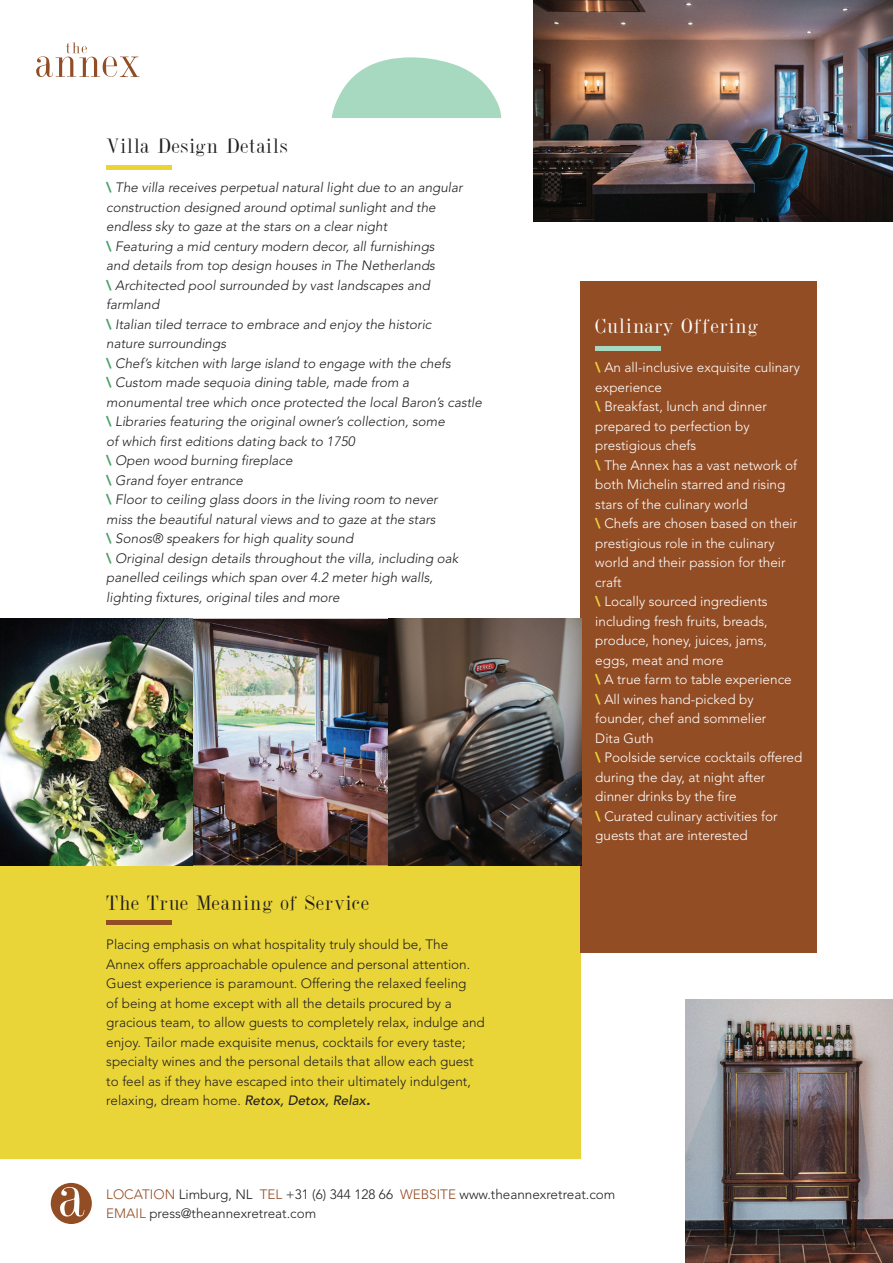
<style>
.page{position:relative;width:893px;height:1263px;background:#fff}
.page>*{position:absolute;margin:0;border:0;box-sizing:border-box;transform-origin:0 0}
.t1{font:22.5px "Dubiel Plain";letter-spacing:.05em;color:#231f20}
.t2{font:22.5px "Dubiel Plain";letter-spacing:.05em;color:#fff}
.t3{font:italic 300 13.5px/19.5px "Avenir";color:#231f20}
.t4{font:300 13.5px/19.5px "Avenir";color:#fff}
.t5{font:300 13.5px/19.5px "Avenir";color:#231f20}
.s1{font-weight:900;font-style:normal;color:#469e65}
.s2{font-weight:500;font-style:italic}
.s3{font-weight:500;font-style:italic;font-size:18px}
.s4{font-weight:900;color:#ead538}
.s5{color:#924d25}
</style>
<div class="page">
<div style="left:0;top:865px;width:580px;height:294px;background:#ead538"></div>
<div style="left:580px;top:281px;width:236px;height:671px;background:#924d25"></div>
<img style="left:534px;top:0;width:359px;height:221px">
<img style="left:685px;top:1000px;width:208px;height:263px">
<hr style="left:595px;top:347px;width:66px;height:4px;background:#a7d8c0">
<hr style="left:106px;top:166px;width:66px;height:4px;background:#ead538">
<hr style="left:106px;top:921px;width:66px;height:4px;background:#924d25">
<svg style="left:36px;top:43px;width:104px;height:34px"></svg>
<div style="left:51px;top:1183px;width:41px;height:41px;background:#924d25;border-radius:50%"></div>
<svg style="left:60px;top:1187px;width:24px;height:29px"></svg>
<svg style="left:332px;top:57px;width:169px;height:61px"></svg>
<img style="left:0;top:619px;width:581px;height:246px">
<img style="left:192px;top:619px;width:1px;height:246px">
<h1 class="t1" style="left:106px;top:134px;width:183px">Villa Design Details</h1>
<p class="t3" style="left:106px;top:178px;width:377px"><span class="s1">\</span> The villa receives perpetual natural light due to an angular construction designed around optimal sunlight and the endless sky to gaze at the stars on a clear night<br><span class="s1">\</span> Featuring a mid century modern decor, all furnishings<br>and details from top design houses in The Netherlands<br><span class="s1">\</span> Architected pool surrounded by vast landscapes and farmland<br><span class="s1">\</span> Italian tiled terrace to embrace and enjoy the historic<br>nature surroundings<br><span class="s1">\</span> Chef’s kitchen with large island to engage with the chefs<br><span class="s1">\</span> Custom made sequoia dining table, made from a monumental tree which once protected the local Baron’s castle <span class="s1">\</span> Libraries featuring the original owner’s collection, some<br>of which first editions dating back to 1750<br><span class="s1">\</span> Open wood burning fireplace<br><span class="s1">\</span> Grand foyer entrance<br><span class="s1">\</span> Floor to ceiling glass doors in the living room to never<br>miss the beautiful natural views and to gaze at the stars<br><span class="s1">\</span> Sonos® speakers for high quality sound<br><span class="s1">\</span> Original design details throughout the villa, including oak panelled ceilings which span over 4.2 meter high walls, lighting fixtures, original tiles and more</p>
<h1 class="t1" style="left:106px;top:891px;width:264px">The True Meaning of Service</h1>
<p class="t5" style="left:106px;top:935px;width:380px">Placing emphasis on what hospitality truly should be, The Annex offers approachable opulence and personal attention.<br>Guest experience is paramount. Offering the relaxed feeling<br>of being at home except with all the details procured by a gracious team, to allow guests to completely relax, indulge and enjoy. Tailor made exquisite menus, cocktails for every taste; specialty wines and the personal details that allow each guest to feel as if they have escaped into their ultimately indulgent, relaxing, dream home. <span class="s2">Retox, Detox, Relax</span><span class="s3">.</span></p>
<h1 class="t2" style="left:595px;top:314px;width:164px">Culinary Offering</h1>
<p class="t4" style="left:595px;top:358px;width:209px"><span class="s4">\</span> An all-inclusive exquisite culinary experience<br><span class="s4">\</span> Breakfast, lunch and dinner prepared to perfection by prestigious chefs<br><span class="s4">\</span> The Annex has a vast network of both Michelin starred and rising stars of the culinary world<br><span class="s4">\</span> Chefs are chosen based on their prestigious role in the culinary world and their passion for their craft<br><span class="s4">\</span> Locally sourced ingredients including fresh fruits, breads, produce, honey, juices, jams, eggs, meat and more<br><span class="s4">\</span> A true farm to table experience<br><span class="s4">\</span> All wines hand-picked by founder, chef and sommelier<br>Dita Guth<br><span class="s4">\</span> Poolside service cocktails offered during the day, at night after dinner drinks by the fire<br><span class="s4">\</span> Curated culinary activities for guests that are interested</p>
<p class="t5" style="left:106px;top:1184px;width:511px"><span class="s5">LOCATION</span> Limburg, NL <span class="s5">TEL</span> +31 (6) 344 128 66 <span class="s5">WEBSITE</span> www.theannexretreat.com<br><span class="s5">EMAIL</span> press@theannexretreat.com</p>
</div>
